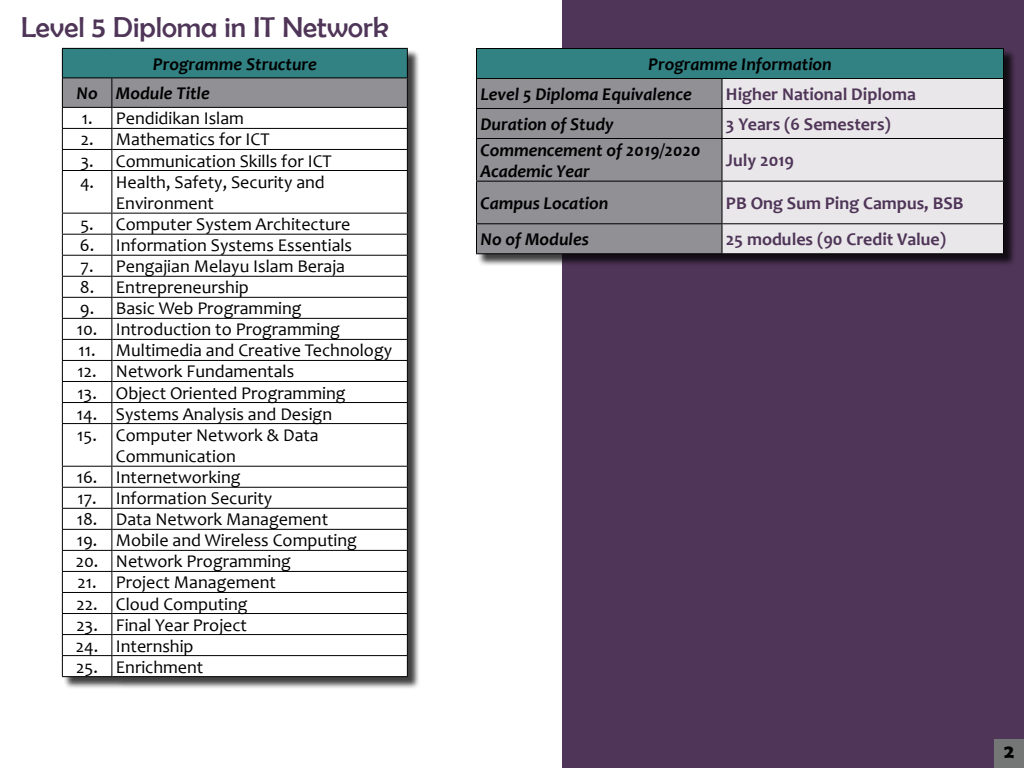
<style>
.page{position:relative;width:1024px;height:768px;background:#fff}
.page>*{position:absolute;margin:0;border:0;box-sizing:border-box;transform-origin:0 0}
.t1{font:29px "Berlin Sans FB";color:#4f3558}
.t2{font:700 19px "Berlin Sans FB Demi";color:#000}
.t3{font:18px/21.6px "Candara";color:#000}
.t4{font:italic 700 18px/29.5px "Candara";color:#000}
.t5{font:700 18px "Candara";color:#4f3558}
</style>
<div class="page">
<div style="left:562px;top:0;width:462px;height:768px;background:#4f3558"></div>
<svg style="left:994px;top:739px;width:30px;height:29px"></svg>
<div style="left:64px;top:50px;width:357px;height:640px;background:#000;opacity:.75"></div>
<div style="left:62px;top:48px;width:345px;height:30px;background:#328284"></div>
<div style="left:62px;top:78px;width:50px;height:29px;background:#909095"></div>
<div style="left:112px;top:78px;width:295px;height:29px;background:#909095"></div>
<svg style="left:63px;top:108px;width:344px;height:568px"></svg>
<hr style="left:112px;top:77px;width:296px;height:1px;background:#000">
<hr style="left:62px;top:48px;width:50px;height:1px;background:#000">
<hr style="left:112px;top:48px;width:296px;height:1px;background:#000">
<hr style="left:62px;top:78px;width:50px;height:1px;background:#000">
<hr style="left:62px;top:107px;width:50px;height:1px;background:#000">
<hr style="left:62px;top:128px;width:50px;height:1px;background:#000">
<hr style="left:62px;top:149px;width:50px;height:1px;background:#000">
<svg style="left:62px;top:49px;width:1px;height:121px"></svg>
<svg style="left:112px;top:78px;width:1px;height:92px"></svg>
<hr style="left:62px;top:170px;width:50px;height:1px;background:#000">
<hr style="left:62px;top:171px;width:1px;height:42px;background:#000">
<hr style="left:112px;top:171px;width:1px;height:42px;background:#000">
<hr style="left:62px;top:213px;width:50px;height:1px;background:#000">
<hr style="left:62px;top:234px;width:50px;height:1px;background:#000">
<hr style="left:62px;top:255px;width:50px;height:1px;background:#000">
<hr style="left:62px;top:276px;width:50px;height:1px;background:#000">
<hr style="left:62px;top:297px;width:50px;height:1px;background:#000">
<hr style="left:62px;top:318px;width:50px;height:1px;background:#000">
<hr style="left:62px;top:339px;width:50px;height:1px;background:#000">
<hr style="left:62px;top:360px;width:50px;height:1px;background:#000">
<hr style="left:62px;top:381px;width:50px;height:1px;background:#000">
<hr style="left:62px;top:402px;width:50px;height:1px;background:#000">
<svg style="left:62px;top:214px;width:1px;height:209px"></svg>
<svg style="left:112px;top:214px;width:1px;height:209px"></svg>
<hr style="left:62px;top:423px;width:50px;height:1px;background:#000">
<hr style="left:62px;top:424px;width:1px;height:42px;background:#000">
<hr style="left:112px;top:424px;width:1px;height:42px;background:#000">
<hr style="left:62px;top:466px;width:50px;height:1px;background:#000">
<hr style="left:62px;top:487px;width:50px;height:1px;background:#000">
<hr style="left:62px;top:508px;width:50px;height:1px;background:#000">
<hr style="left:62px;top:529px;width:50px;height:1px;background:#000">
<hr style="left:62px;top:550px;width:50px;height:1px;background:#000">
<hr style="left:62px;top:571px;width:50px;height:1px;background:#000">
<hr style="left:62px;top:592px;width:50px;height:1px;background:#000">
<hr style="left:62px;top:613px;width:50px;height:1px;background:#000">
<hr style="left:62px;top:634px;width:50px;height:1px;background:#000">
<hr style="left:62px;top:655px;width:50px;height:1px;background:#000">
<svg style="left:62px;top:467px;width:1px;height:209px"></svg>
<svg style="left:112px;top:467px;width:1px;height:209px"></svg>
<hr style="left:62px;top:676px;width:50px;height:1px;background:#000">
<hr style="left:112px;top:107px;width:296px;height:1px;background:#000">
<hr style="left:112px;top:128px;width:296px;height:1px;background:#000">
<hr style="left:112px;top:149px;width:296px;height:1px;background:#000">
<svg style="left:407px;top:49px;width:1px;height:121px"></svg>
<hr style="left:112px;top:170px;width:296px;height:1px;background:#000">
<hr style="left:407px;top:171px;width:1px;height:42px;background:#000">
<hr style="left:112px;top:213px;width:296px;height:1px;background:#000">
<hr style="left:112px;top:234px;width:296px;height:1px;background:#000">
<hr style="left:112px;top:255px;width:296px;height:1px;background:#000">
<hr style="left:112px;top:276px;width:296px;height:1px;background:#000">
<hr style="left:112px;top:297px;width:296px;height:1px;background:#000">
<hr style="left:112px;top:318px;width:296px;height:1px;background:#000">
<hr style="left:112px;top:339px;width:296px;height:1px;background:#000">
<hr style="left:112px;top:360px;width:296px;height:1px;background:#000">
<hr style="left:112px;top:381px;width:296px;height:1px;background:#000">
<hr style="left:112px;top:402px;width:296px;height:1px;background:#000">
<svg style="left:407px;top:214px;width:1px;height:209px"></svg>
<hr style="left:112px;top:423px;width:296px;height:1px;background:#000">
<hr style="left:407px;top:424px;width:1px;height:42px;background:#000">
<hr style="left:112px;top:466px;width:296px;height:1px;background:#000">
<hr style="left:112px;top:487px;width:296px;height:1px;background:#000">
<hr style="left:112px;top:508px;width:296px;height:1px;background:#000">
<hr style="left:112px;top:529px;width:296px;height:1px;background:#000">
<hr style="left:112px;top:550px;width:296px;height:1px;background:#000">
<hr style="left:112px;top:571px;width:296px;height:1px;background:#000">
<hr style="left:112px;top:592px;width:296px;height:1px;background:#000">
<hr style="left:112px;top:613px;width:296px;height:1px;background:#000">
<hr style="left:112px;top:634px;width:296px;height:1px;background:#000">
<hr style="left:112px;top:655px;width:296px;height:1px;background:#000">
<svg style="left:407px;top:467px;width:1px;height:209px"></svg>
<hr style="left:112px;top:676px;width:296px;height:1px;background:#000">
<div style="left:478px;top:50px;width:539px;height:217px;background:#000;opacity:.75"></div>
<div style="left:476px;top:48px;width:528px;height:30px;background:#328284"></div>
<div style="left:477px;top:79px;width:245px;height:174px;background:#909095"></div>
<div style="left:723px;top:79px;width:280px;height:174px;background:#e9e7e9"></div>
<hr style="left:476px;top:108px;width:246px;height:1px;background:#000">
<hr style="left:722px;top:108px;width:282px;height:1px;background:#000">
<svg style="left:722px;top:79px;width:1px;height:59px"></svg>
<hr style="left:476px;top:138px;width:246px;height:1px;background:#000">
<hr style="left:476px;top:139px;width:1px;height:42px;background:#000">
<hr style="left:722px;top:138px;width:282px;height:1px;background:#000">
<hr style="left:722px;top:139px;width:1px;height:42px;background:#000">
<hr style="left:1003px;top:139px;width:1px;height:42px;background:#000">
<hr style="left:476px;top:181px;width:246px;height:1px;background:#000">
<hr style="left:476px;top:182px;width:1px;height:41px;background:#000">
<hr style="left:722px;top:181px;width:282px;height:1px;background:#000">
<hr style="left:722px;top:182px;width:1px;height:41px;background:#000">
<hr style="left:1003px;top:182px;width:1px;height:41px;background:#000">
<hr style="left:476px;top:223px;width:246px;height:1px;background:#000">
<svg style="left:476px;top:224px;width:1px;height:29px"></svg>
<hr style="left:722px;top:223px;width:282px;height:1px;background:#000">
<svg style="left:722px;top:224px;width:1px;height:29px"></svg>
<svg style="left:1003px;top:224px;width:1px;height:29px"></svg>
<hr style="left:476px;top:253px;width:246px;height:1px;background:#000">
<hr style="left:722px;top:253px;width:282px;height:1px;background:#000">
<hr style="left:476px;top:48px;width:246px;height:1px;background:#000">
<svg style="left:476px;top:49px;width:1px;height:89px"></svg>
<hr style="left:722px;top:48px;width:282px;height:1px;background:#000">
<svg style="left:1003px;top:49px;width:1px;height:89px"></svg>
<hr style="left:476px;top:78px;width:246px;height:1px;background:#000">
<hr style="left:722px;top:78px;width:282px;height:1px;background:#000">
<h1 class="t1" style="left:21px;top:11px;width:369px">Level 5 Diploma in IT Network</h1>
<p class="t4" style="left:77px;top:49px;width:242px;text-indent:76px">Programme Structure<br>No Module Title</p>
<p class="t3" style="left:82px;top:108px;width:164px">1. Pendidikan Islam</p>
<p class="t3" style="left:81px;top:129px;width:190px">2. Mathematics for ICT</p>
<p class="t3" style="left:80px;top:150px;width:253px">3. Communication Skills for ICT</p>
<p class="t3" style="left:116px;top:171px;width:210px;text-indent:-36px">4. Health, Safety, Security and<br>Environment</p>
<p class="t3" style="left:80px;top:213px;width:272px">5. Computer System Architecture</p>
<p class="t3" style="left:80px;top:234px;width:274px">6. Information Systems Essentials</p>
<p class="t3" style="left:81px;top:255px;width:266px">7. Pengajian Melayu Islam Beraja</p>
<p class="t3" style="left:80px;top:277px;width:171px">8. Entrepreneurship</p>
<p class="t3" style="left:80px;top:298px;width:223px">9. Basic Web Programming</p>
<p class="t3" style="left:77px;top:319px;width:265px">10. Introduction to Programming</p>
<p class="t3" style="left:79px;top:340px;width:315px">11. Multimedia and Creative Technology</p>
<p class="t3" style="left:78px;top:361px;width:218px">12. Network Fundamentals</p>
<p class="t3" style="left:77px;top:382px;width:270px">13. Object Oriented Programming</p>
<p class="t3" style="left:77px;top:403px;width:257px">14. Systems Analysis and Design</p>
<p class="t3" style="left:116px;top:424px;width:204px;text-indent:-39px">15. Computer Network &amp; Data<br>Communication</p>
<p class="t3" style="left:77px;top:466px;width:165px">16. Internetworking</p>
<p class="t3" style="left:77px;top:487px;width:196px">17. Information Security</p>
<p class="t3" style="left:77px;top:509px;width:253px">18. Data Network Management</p>
<p class="t3" style="left:77px;top:530px;width:282px">19. Mobile and Wireless Computing</p>
<p class="t3" style="left:76px;top:551px;width:217px">20. Network Programming</p>
<p class="t3" style="left:78px;top:572px;width:200px">21. Project Management</p>
<p class="t3" style="left:77px;top:593px;width:173px">22. Cloud Computing</p>
<p class="t3" style="left:76px;top:614px;width:172px">23. Final Year Project</p>
<p class="t3" style="left:76px;top:635px;width:119px">24. Internship</p>
<p class="t3" style="left:76px;top:656px;width:129px">25. Enrichment</p>
<p class="t4" style="left:480px;top:49px;width:353px;line-height:30px;text-indent:168px">Programme Information<br>Level 5 Diploma Equivalence</p>
<p class="t5" style="left:726px;top:83px;width:191px">Higher National Diploma</p>
<p class="t4" style="left:480px;top:109px;width:135px">Duration of Study</p>
<p class="t5" style="left:726px;top:113px;width:166px">3 Years (6 Semesters)</p>
<p class="t4" style="left:480px;top:139px;width:222px;line-height:21.6px">Commencement of 2019/2020<br>Academic Year</p>
<p class="t5" style="left:726px;top:149px;width:70px">July 2019</p>
<p class="t4" style="left:480px;top:188px;width:129px">Campus Location</p>
<p class="t5" style="left:726px;top:192px;width:239px">PB Ong Sum Ping Campus, BSB</p>
<p class="t4" style="left:480px;top:224px;width:110px">No of Modules</p>
<p class="t5" style="left:726px;top:228px;width:222px">25 modules (90 Credit Value)</p>
<p class="t2" style="left:1004px;top:740px;width:11px">2</p>
</div>
